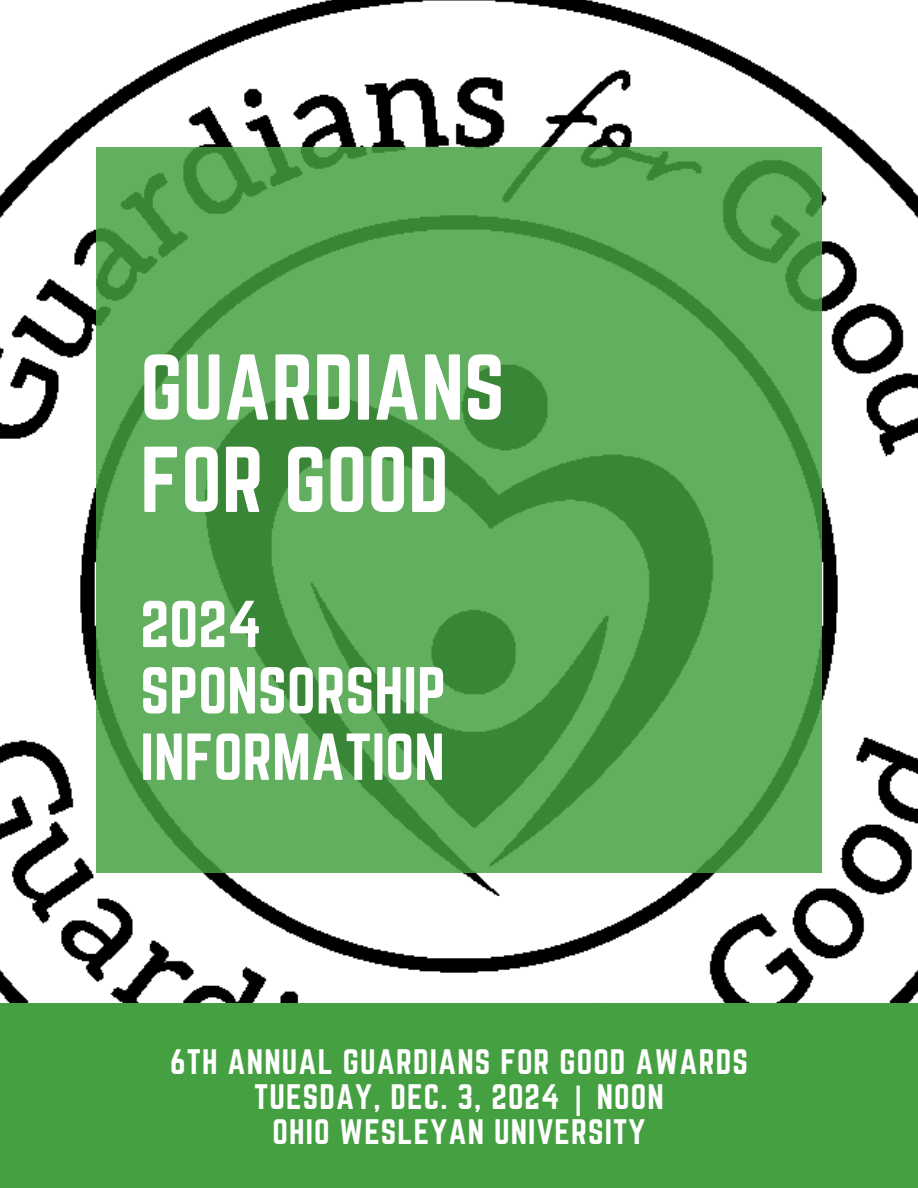
<style>
.page{position:relative;width:918px;height:1188px;background:#fff}
.page>*{position:absolute;margin:0;border:0;box-sizing:border-box;transform-origin:0 0}
.t1{font:81.6px/92.2px "Norwester";color:#fff}
.t2{font:57.9px/66.3px "Norwester";color:#fff}
.t3{font:30.9px "Norwester";letter-spacing:.035em;color:#fff}
.s1{font-family:"Noto Sans";font-weight:700}
</style>
<div class="page">
<img style="left:0;top:0;width:918px;height:1003px">
<div style="left:0;top:1003px;width:918px;height:185px;background:#45a041"></div>
<svg style="left:96px;top:148px;width:725px;height:725px;background:#58a555"></svg>
<p class="t1" style="left:140px;top:341px;width:366px">GUARDIANS<br>FOR GOOD</p>
<h1 class="t2" style="left:140px;top:591px;width:307px">2024<br>SPONSORSHIP<br>INFORMATION</h1>
<h2 class="t3" style="left:170px;top:1043px;width:579px">6TH ANNUAL GUARDIANS FOR GOOD AWARDS</h2>
<p class="t3" style="left:254px;top:1078px;width:411px">TUESDAY, DEC. 3, 2024 <span class="s1">|</span> NOON</p>
<p class="t3" style="left:272px;top:1113px;width:375px">OHIO WESLEYAN UNIVERSITY</p>
</div>
